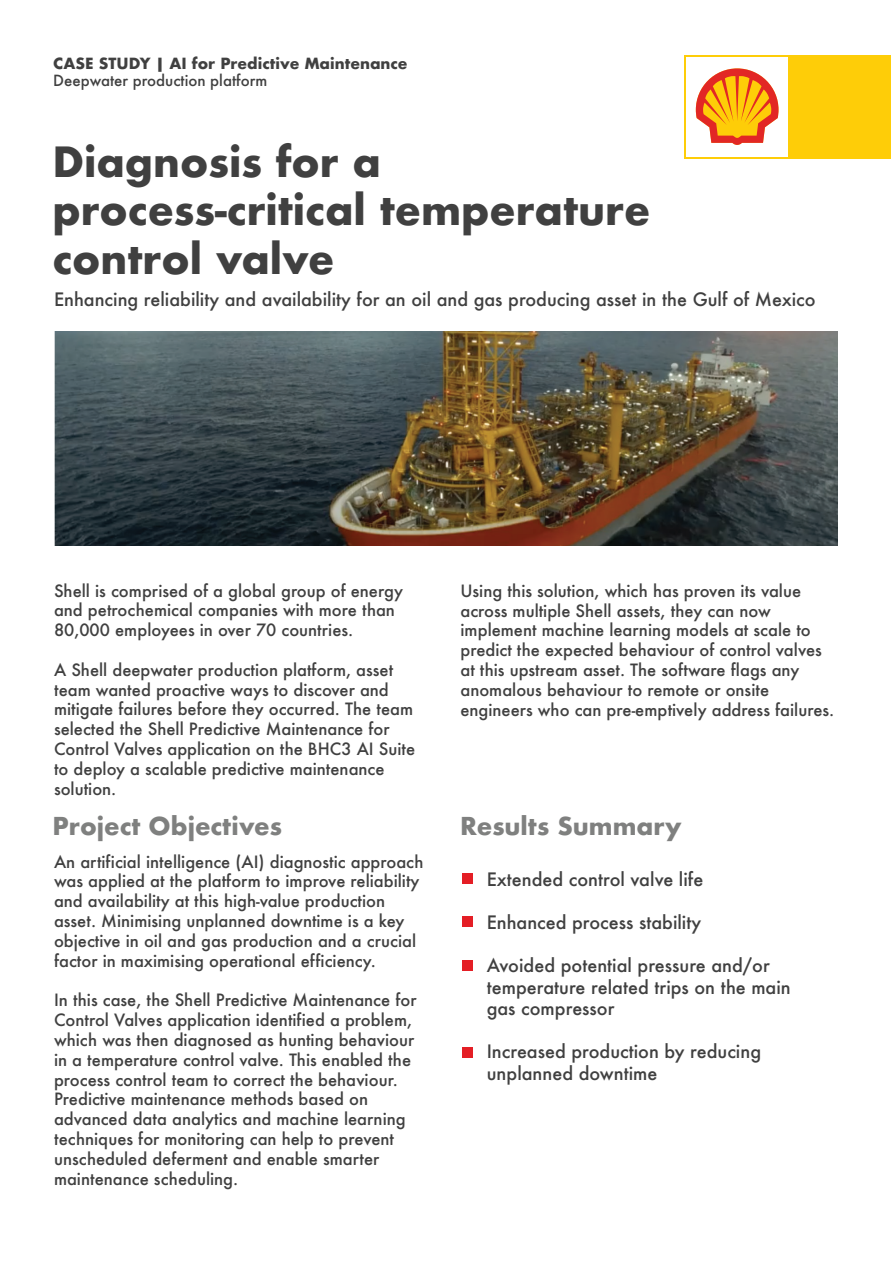
<style>
.page{position:relative;width:893px;height:1263px;background:#fff}
.page>*{position:absolute;margin:0;border:0;box-sizing:border-box;transform-origin:0 0}
.t1{font:700 40.5px/48.6px "Futura";color:#404040}
.t2{font:700 24px "Futura";color:#7f807f}
.t3{font:500 18px/21.6px "Futura";color:#404040}
.t4{font:500 16.5px/19.8px "Futura";color:#404040}
.t5{font:700 15px "Futura";color:#404040}
.t6{font:500 15px "Futura";color:#404040}
.s1{font-style:inherit}
</style>
<div class="page">
<div style="left:463px;top:873px;width:10px;height:11px;background:#e41e25"></div>
<div style="left:463px;top:916px;width:10px;height:11px;background:#e41e25"></div>
<div style="left:463px;top:961px;width:10px;height:10px;background:#e41e25"></div>
<div style="left:463px;top:1048px;width:10px;height:10px;background:#e41e25"></div>
<img style="left:54px;top:331px;width:784px;height:214px">
<div style="left:684px;top:55px;width:207px;height:103px;background:#fecd08"></div>
<div style="left:686px;top:57px;width:102px;height:99px;background:#fff"></div>
<svg style="left:695px;top:68px;width:84px;height:77px"></svg>
<p class="t5" style="left:53px;top:52px;width:356px">CASE STUDY | AI for Predictive Maintenance</p>
<p class="t6" style="left:53px;top:70px;width:216px">Deepwater production platform</p>
<h1 class="t1" style="left:52px;top:137px;width:599px">Diagnosis for a process-criti<span class="s1">c</span>al temperature control valve</h1>
<p class="t3" style="left:54px;top:288px;width:763px">Enhancing reliability and availability for an oil and gas producing asset in the Gulf of Mexico</p>
<p class="t4" style="left:54px;top:580px;width:351px">Shell is comprised of a global group of energy and petrochemical companies with more than<br>80,000 employees in over 70 countries.</p>
<p class="t4" style="left:54px;top:659px;width:363px">A Shell deepwater production platform, asset team wanted proactive ways to discover and mitigate failures before they occurred. The team selected the Shell Predictive Maintenance for Control Valves application on the BHC3 AI Suite to deploy a scalable predictive maintenance solution.</p>
<h2 class="t2" style="left:53px;top:808px;width:231px">Project Objectives</h2>
<p class="t4" style="left:54px;top:851px;width:371px">An artificial intelligence (AI) diagnostic approach was applied at the platform to improve reliability and availability at this high-value production asset. Minimising unplanned downtime is a key objective in oil and gas production and a crucial factor in maximising operational efficiency.</p>
<p class="t4" style="left:54px;top:990px;width:364px">In this case, the Shell Predictive Maintenance for Control Valves application identified a problem, which was then diagnosed as hunting behaviour in a temperature control valve. This enabled the process control team to correct the behaviour.<br>Predictive maintenance methods based on advanced data analytics and machine learning techniques for monitoring can help to prevent unscheduled deferment and enable smarter maintenance scheduling.</p>
<p class="t4" style="left:460px;top:581px;width:375px">Using this solution, which has proven its value across multiple Shell assets, they can now implement machine learning models at scale to predict the expected behaviour of control valves at this upstream asset. The software flags any anomalous behaviour to remote or onsite engineers who can pre-emptively address failures.</p>
<h2 class="t2" style="left:460px;top:808px;width:223px">Results Summary</h2>
<p class="t3" style="left:487px;top:868px;width:218px">Extended control valve life</p>
<p class="t3" style="left:487px;top:911px;width:216px">Enhanced process stability</p>
<p class="t3" style="left:487px;top:954px;width:306px">Avoided potential pressure and/or temperature related trips on the main gas compressor</p>
<p class="t3" style="left:487px;top:1041px;width:276px">Increased production by reducing unplanned downtime</p>
</div>
